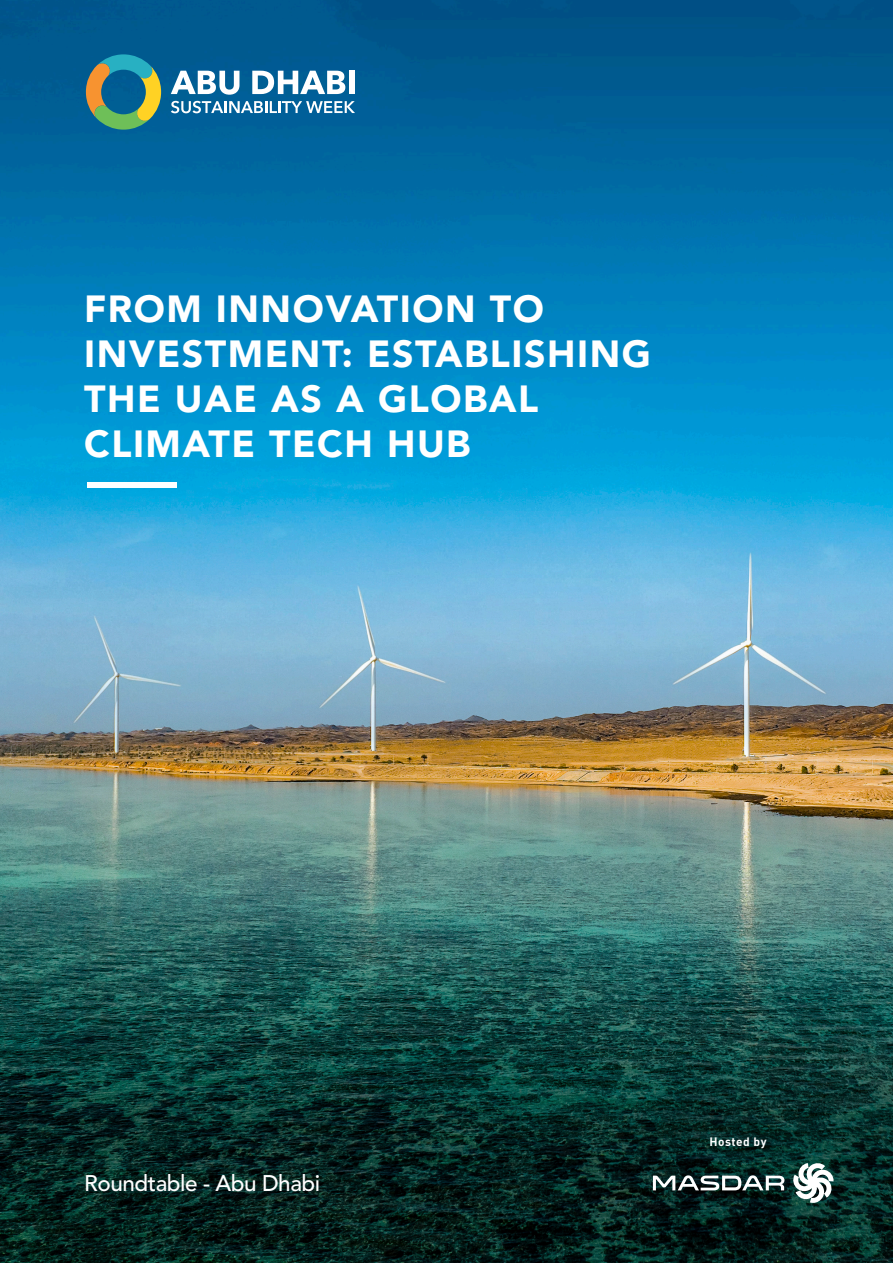
<style>
.page{position:relative;width:893px;height:1263px;background:#fff}
.page>*{position:absolute;margin:0;border:0;box-sizing:border-box;transform-origin:0 0}
.t1{font:900 37.5px/45px "Avenir LT Std";letter-spacing:.04em;color:#fff}
.t2{font:500 22.5px "Avenir LT Std";letter-spacing:-.02em;color:#fff}
.t3{font:11.85px "DIN Bold";letter-spacing:.04em;color:#fff}
</style>
<div class="page">
<img style="left:0;top:0;width:893px;height:742px">
<img style="left:0;top:742px;width:893px;height:521px">
<svg style="left:86px;top:54px;width:75px;height:76px;background:#518977"></svg>
<svg style="left:171px;top:71px;width:68px;height:24px"></svg>
<svg style="left:252px;top:71px;width:93px;height:23px"></svg>
<div style="left:349px;top:71px;width:6px;height:23px;background:#fff"></div>
<svg style="left:171px;top:101px;width:184px;height:12px"></svg>
<div style="left:87px;top:483px;width:89px;height:5px;background:#fff"></div>
<svg style="left:792px;top:1162px;width:42px;height:41px"></svg>
<svg style="left:653px;top:1175px;width:131px;height:15px"></svg>
<p class="t1" style="left:84px;top:286px;width:568px">FROM INNOVATION TO<br>INVESTMENT: ESTABLISHING<br>THE UAE AS A GLOBAL<br>CLIMATE TECH HUB</p>
<p class="t2" style="left:84px;top:1170px;width:238px">Roundtable - Abu Dhabi</p>
<p class="t3" style="left:709px;top:1134px;width:59px">Hosted by</p>
</div>
